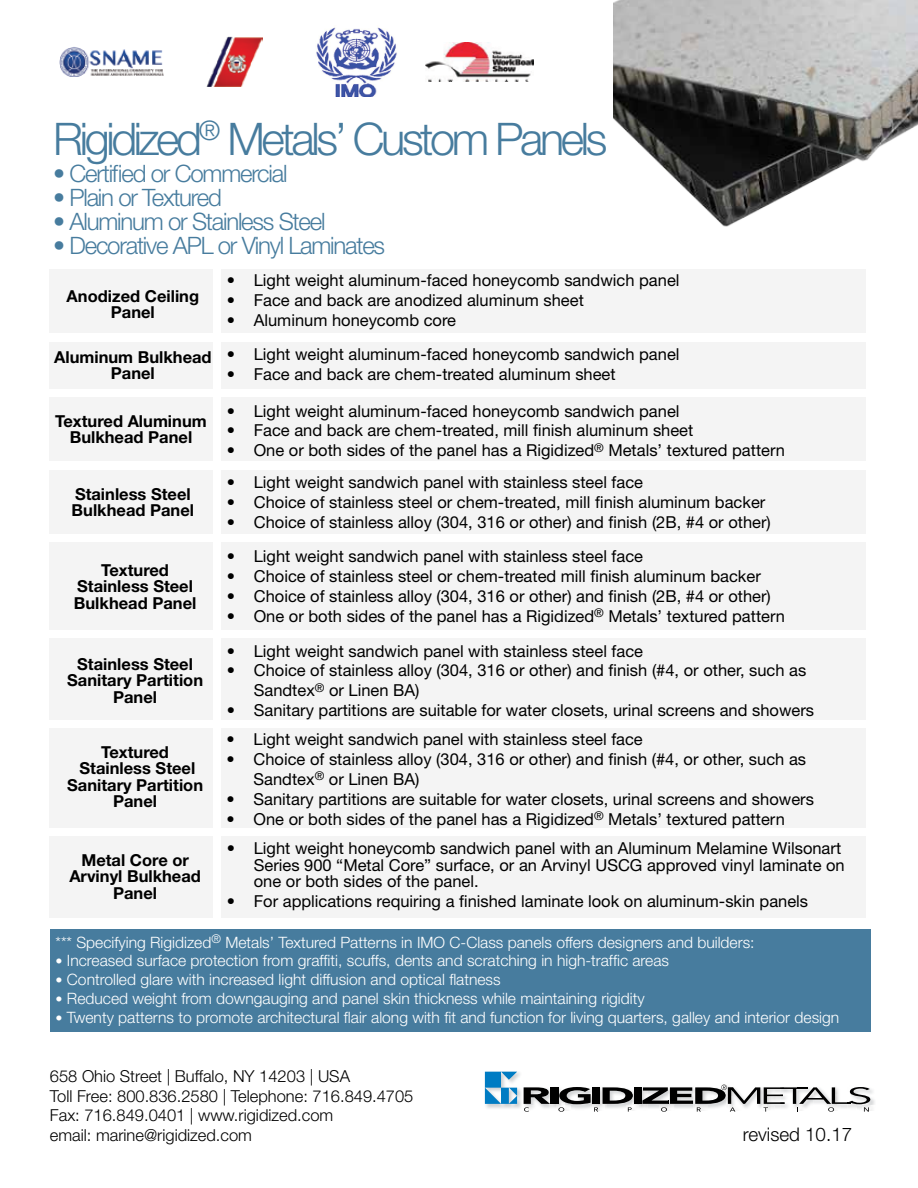
<style>
.page{position:relative;width:918px;height:1188px;background:#fff}
.page>*{position:absolute;margin:0;border:0;box-sizing:border-box;transform-origin:0 0}
.t1{font:300 45px "Helvetica Neue LT Pro";letter-spacing:-.075em;color:#477c9e}
.t2{font:300 24px "Helvetica Neue LT Pro";letter-spacing:-.05em;color:#477c9e}
.t3{font:300 18.75px "Helvetica Neue LT Pro";color:#000}
.t4{font:16.5px/19.8px "Helvetica Neue LT Std";color:#000}
.t5{font:700 16.5px/16.5px "Helvetica Neue LT Std";color:#000;text-align:center}
.t6{font:300 16.5px/19.8px "Helvetica Neue LT Pro";color:#000}
.t7{font:300 15.6px "Helvetica Neue LT Pro";color:#fff}
.s1{font-size:14.1px}
</style>
<div class="page">
<div style="left:49px;top:269px;width:164px;height:64px;background:#f4f4f4"></div>
<div style="left:221px;top:269px;width:645px;height:64px;background:#f4f4f4"></div>
<div style="left:49px;top:342px;width:164px;height:46px;background:#f4f4f4"></div>
<div style="left:221px;top:342px;width:645px;height:46px;background:#f4f4f4"></div>
<div style="left:49px;top:397px;width:164px;height:64px;background:#f4f4f4"></div>
<div style="left:221px;top:397px;width:645px;height:64px;background:#f4f4f4"></div>
<div style="left:49px;top:470px;width:164px;height:64px;background:#f4f4f4"></div>
<div style="left:221px;top:470px;width:645px;height:64px;background:#f4f4f4"></div>
<div style="left:49px;top:543px;width:164px;height:87px;background:#f4f4f4"></div>
<div style="left:221px;top:543px;width:645px;height:87px;background:#f4f4f4"></div>
<div style="left:49px;top:639px;width:164px;height:81px;background:#f4f4f4"></div>
<div style="left:221px;top:639px;width:645px;height:81px;background:#f4f4f4"></div>
<div style="left:49px;top:728px;width:163px;height:100px;background:#f4f4f4"></div>
<div style="left:221px;top:728px;width:645px;height:100px;background:#f4f4f4"></div>
<div style="left:49px;top:836px;width:164px;height:82px;background:#f4f4f4"></div>
<div style="left:221px;top:836px;width:645px;height:82px;background:#f4f4f4"></div>
<div style="left:50px;top:929px;width:820px;height:102px;background:#477c9e"></div>
<img style="left:614px;top:0;width:304px;height:227px">
<img style="left:425px;top:42px;width:108px;height:40px">
<img style="left:316px;top:27px;width:81px;height:70px">
<img style="left:206px;top:37px;width:56px;height:50px">
<img style="left:59px;top:47px;width:104px;height:30px">
<img style="left:484px;top:1071px;width:33px;height:33px">
<img style="left:550px;top:1087px;width:6px;height:21px">
<div style="left:551px;top:1087px;width:7px;height:17px;background:#000"></div>
<svg style="left:485px;top:1072px;width:65px;height:40px"></svg>
<svg style="left:557px;top:1084px;width:318px;height:28px"></svg>
<h1 class="t1" style="left:53px;top:112px;width:556px">Rigidized<sup>®</sup> Metals’ Custom Panels</h1>
<h2 class="t2" style="left:53px;top:159px;width:236px">• Certified or Commercial</h2>
<h2 class="t2" style="left:53px;top:183px;width:170px">• Plain or Textured</h2>
<h2 class="t2" style="left:53px;top:207px;width:274px">• Aluminum or Stainless Steel</h2>
<h2 class="t2" style="left:53px;top:231px;width:333px">• Decorative APL or Vinyl Laminates</h2>
<p class="t5" style="left:67px;top:287px;width:134px">Anodized Ceiling<br>Panel</p>
<p class="t5" style="left:54px;top:348px;width:159px">Aluminum Bulkhead<br>Panel</p>
<p class="t5" style="left:55px;top:412px;width:153px">Textured Aluminum<br>Bulkhead Panel</p>
<p class="t5" style="left:72px;top:485px;width:124px;text-align:left">Stainless Steel<br>Bulkhead Panel</p>
<p class="t5" style="left:74px;top:561px;width:124px">Textured<br>Stainless Steel<br>Bulkhead Panel</p>
<p class="t5" style="left:67px;top:655px;width:137px">Stainless Steel<br>Sanitary Partition<br>Panel</p>
<p class="t5" style="left:67px;top:743px;width:137px">Textured<br>Stainless Steel<br>Sanitary Partition<br>Panel</p>
<p class="t5" style="left:69px;top:851px;width:133px">Metal Core or<br>Arvinyl Bulkhead<br>Panel</p>
<p class="t4" style="left:227px;top:270px;width:454px">• Light weight aluminum-faced honeycomb sandwich panel</p>
<p class="t4" style="left:227px;top:290px;width:359px">• Face and back are anodized aluminum sheet</p>
<p class="t4" style="left:227px;top:310px;width:231px">• Aluminum honeycomb core</p>
<p class="t4" style="left:227px;top:344px;width:454px">• Light weight aluminum-faced honeycomb sandwich panel</p>
<p class="t4" style="left:227px;top:364px;width:390px">• Face and back are chem-treated aluminum sheet</p>
<p class="t4" style="left:227px;top:401px;width:454px">• Light weight aluminum-faced honeycomb sandwich panel</p>
<p class="t4" style="left:227px;top:420px;width:468px">• Face and back are chem-treated, mill finish aluminum sheet</p>
<p class="t4" style="left:227px;top:440px;width:560px">• One or both sides of the panel has a Rigidized<sup>®</sup> Metals’ textured pattern</p>
<p class="t4" style="left:227px;top:472px;width:418px">• Light weight sandwich panel with stainless steel face</p>
<p class="t4" style="left:227px;top:492px;width:540px">• Choice of stainless steel or chem-treated, mill finish aluminum backer</p>
<p class="t4" style="left:227px;top:512px;width:546px">• Choice of stainless alloy (304, 316 or other) and finish (2B, #4 or other)</p>
<p class="t4" style="left:227px;top:546px;width:418px">• Light weight sandwich panel with stainless steel face</p>
<p class="t4" style="left:227px;top:566px;width:536px">• Choice of stainless steel or chem-treated mill finish aluminum backer</p>
<p class="t4" style="left:227px;top:586px;width:546px">• Choice of stainless alloy (304, 316 or other) and finish (2B, #4 or other)</p>
<p class="t4" style="left:227px;top:606px;width:560px">• One or both sides of the panel has a Rigidized<sup>®</sup> Metals’ textured pattern</p>
<p class="t4" style="left:227px;top:641px;width:418px">• Light weight sandwich panel with stainless steel face</p>
<p class="t4" style="left:254px;top:660px;width:554px;text-indent:-27px">• Choice of stainless alloy (304, 316 or other) and finish (#4, or other, such as<br>Sandtex<sup>®</sup> or Linen BA)</p>
<p class="t4" style="left:227px;top:700px;width:589px">• Sanitary partitions are suitable for water closets, urinal screens and showers</p>
<p class="t4" style="left:227px;top:729px;width:418px">• Light weight sandwich panel with stainless steel face</p>
<p class="t4" style="left:254px;top:749px;width:554px;text-indent:-27px">• Choice of stainless alloy (304, 316 or other) and finish (#4, or other, such as<br>Sandtex<sup>®</sup> or Linen BA)</p>
<p class="t4" style="left:227px;top:789px;width:589px">• Sanitary partitions are suitable for water closets, urinal screens and showers</p>
<p class="t4" style="left:227px;top:809px;width:560px">• One or both sides of the panel has a Rigidized<sup>®</sup> Metals’ textured pattern</p>
<p class="t4" style="left:254px;top:840px;width:593px;line-height:16.5px;text-indent:-27px">• Light weight honeycomb sandwich panel with an Aluminum Melamine Wilsonart<br>Series 900 “Metal Core” surface, or an Arvinyl USCG approved vinyl laminate on one or both sides of the panel.</p>
<p class="t4" style="left:227px;top:891px;width:583px">• For applications requiring a finished laminate look on aluminum-skin panels</p>
<p class="t7" style="left:56px;top:933px;width:701px">*** Specifying Rigidized<sup>®</sup> Metals’ Textured Patterns in IMO C-Class panels offers designers and builders:</p>
<p class="t7" style="left:56px;top:951px;width:615px"><span class="s1">•</span> Increased surface protection from graffiti, scuffs, dents and scratching in high-traffic areas</p>
<p class="t7" style="left:56px;top:970px;width:447px"><span class="s1">•</span> Controlled glare with increased light diffusion and optical flatness</p>
<p class="t7" style="left:56px;top:989px;width:591px"><span class="s1">•</span> Reduced weight from downgauging and panel skin thickness while maintaining rigidity</p>
<p class="t7" style="left:56px;top:1008px;width:785px"><span class="s1">•</span> Twenty patterns to promote architectural flair along with fit and function for living quarters, galley and interior design</p>
<p class="t6" style="left:50px;top:1066px;width:365px">658 Ohio Street | Buffalo, NY 14203 | USA<br>Toll Free: 800.836.2580 | Telephone: 716.849.4705<br>Fax: 716.849.0401 | www.rigidized.com<br>email: marine@rigidized.com</p>
<p class="t3" style="left:743px;top:1123px;width:111px">revised 10.17</p>
</div>
